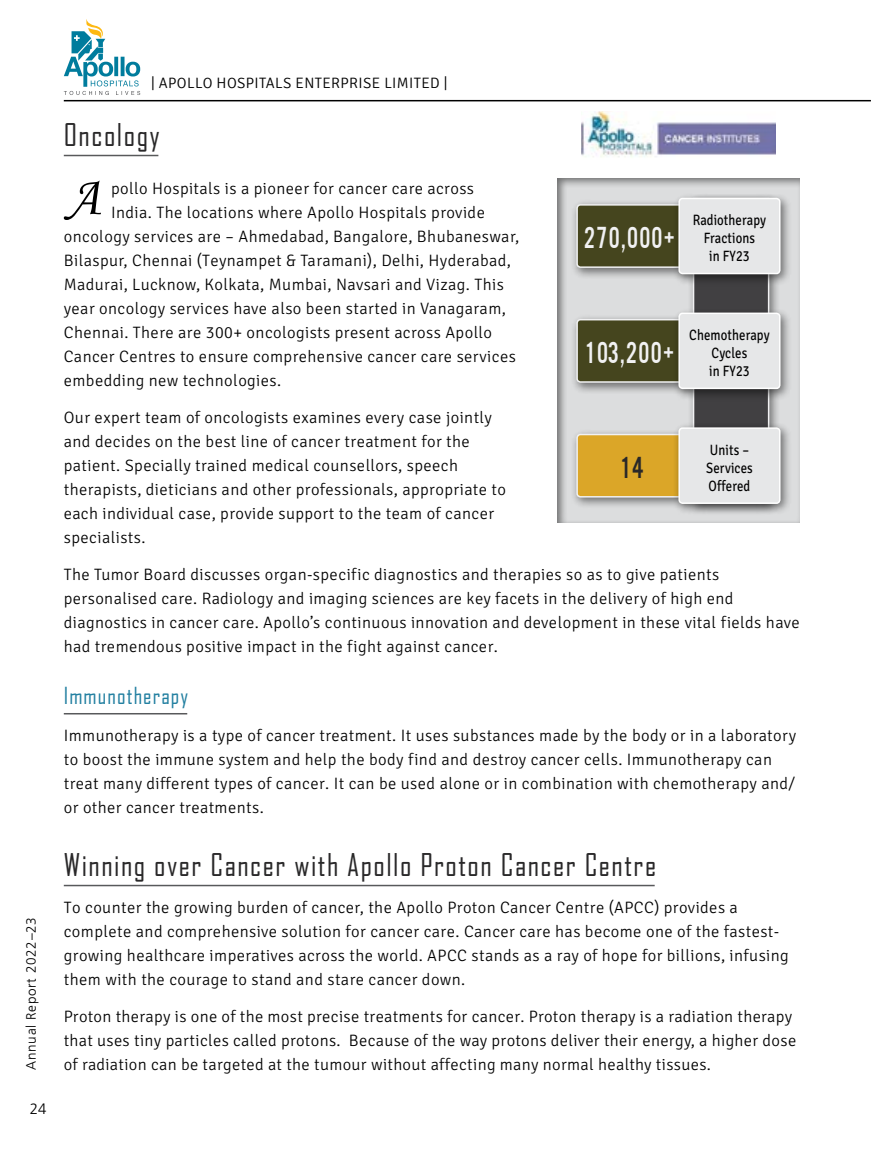
<style>
.page{position:relative;width:872px;height:1161px;background:#fff}
.page>*{position:absolute;margin:0;border:0;box-sizing:border-box;transform-origin:0 0}
.t1{font:54.3px "Monotype Corsiva";color:#000}
.t2{font:31.5px "U.S.101";letter-spacing:.05em;color:#f1f1f2;scale:.85 1}
.t3{font:31.5px "U.S.101";color:#292829;scale:.85 1}
.t4{font:30px "Agency FB";letter-spacing:.05em;color:#292829}
.t5{font:22.5px "Agency FB";color:#2380a1}
.t6{font:300 16.5px/24px "Signika Negative";letter-spacing:.025em;color:#000}
.t7{font:15px/18px "Signika Negative";letter-spacing:.01em;color:#000;text-align:center;scale:.85 1}
.t8{font:300 15px "Signika";letter-spacing:.025em;color:#000}
.t9{font:500 15px "AG Foreigner Light Plain";color:#000}
.t10{font:500 13.5px "AG Foreigner Light Plain";letter-spacing:.05em;color:#000}
</style>
<div class="page">
<svg style="left:64px;top:19px;width:76px;height:76px"></svg>
<hr style="left:64px;top:100px;width:807px;height:1px;background:#000">
<img style="left:581px;top:111px;width:194px;height:46px">
<hr style="left:64px;top:155px;width:94px;height:1px;background:#58595b">
<hr style="left:64px;top:713px;width:123px;height:1px;background:#58595b">
<hr style="left:64px;top:885px;width:590px;height:1px;background:#58595b">
<div style="left:544px;top:165px;width:269px;height:359px;background:#000;opacity:.5"></div>
<div style="left:688px;top:193px;width:93px;height:323px;background:#000;opacity:.5"></div>
<div style="left:693px;top:198px;width:76px;height:306px;background:#414042;border:2px solid #f1f1f2"></div>
<div style="left:571px;top:200px;width:131px;height:79px;background:#000;opacity:.5"></div>
<div style="left:577px;top:205px;width:113px;height:62px;background:#45451e;border-radius:4px"></div>
<div style="left:576px;top:204px;width:115px;height:64px;border:2px solid #f1f1f2;border-radius:4px"></div>
<div style="left:673px;top:193px;width:119px;height:93px;background:#000;opacity:.5"></div>
<div style="left:679px;top:198px;width:100px;height:76px;background:#e6e7e8;border-radius:4px"></div>
<div style="left:678px;top:198px;width:102px;height:76px;border:2px solid #fff;border-radius:4px"></div>
<div style="left:571px;top:429px;width:131px;height:80px;background:#000;opacity:.5"></div>
<div style="left:577px;top:434px;width:113px;height:63px;background:#dba628;border-radius:4px"></div>
<div style="left:576px;top:434px;width:115px;height:63px;border:2px solid #f1f1f2;border-radius:4px"></div>
<div style="left:673px;top:423px;width:119px;height:93px;background:#000;opacity:.5"></div>
<div style="left:679px;top:428px;width:100px;height:75px;background:#e6e7e8;border-radius:4px"></div>
<div style="left:678px;top:427px;width:102px;height:77px;border:2px solid #fff;border-radius:4px"></div>
<div style="left:571px;top:314px;width:131px;height:80px;background:#000;opacity:.5"></div>
<div style="left:577px;top:320px;width:113px;height:62px;background:#45451e;border-radius:4px"></div>
<div style="left:576px;top:319px;width:115px;height:64px;border:2px solid #f1f1f2;border-radius:4px"></div>
<div style="left:673px;top:308px;width:119px;height:93px;background:#000;opacity:.5"></div>
<div style="left:679px;top:313px;width:100px;height:75px;background:#e6e7e8;border-radius:4px"></div>
<div style="left:678px;top:313px;width:102px;height:76px;border:2px solid #fff;border-radius:4px"></div>
<p class="t10" style="left:24px;top:1069px;width:154px;rotate:-90deg">Annual Report 2022–23</p>
<p class="t9" style="left:30px;top:1101px;width:18px">24</p>
<p class="t8" style="left:151px;top:75px;width:298px">| APOLLO HOSPITALS ENTERPRISE LIMITED |</p>
<h3 class="t4" style="left:64px;top:117px;width:98px">Oncology</h3>
<h1 class="t1" style="left:67px;top:164px;width:35px">A</h1>
<p class="t6" style="left:111px;top:177px;width:364px">pollo Hospitals is a pioneer for cancer care across</p>
<p class="t6" style="left:111px;top:201px;width:375px">India. The locations where Apollo Hospitals provide</p>
<p class="t6" style="left:64px;top:225px;width:457px">oncology services are – Ahmedabad, Bangalore, Bhubaneswar,</p>
<p class="t6" style="left:64px;top:249px;width:449px">Bilaspur, Chennai (Teynampet &amp; Taramani), Delhi, Hyderabad,</p>
<p class="t6" style="left:64px;top:273px;width:441px">Madurai, Lucknow, Kolkata, Mumbai, Navsari and Vizag. This</p>
<p class="t6" style="left:64px;top:297px;width:443px">year oncology services have also been started in Vanagaram,</p>
<p class="t6" style="left:64px;top:321px;width:430px">Chennai. There are 300+ oncologists present across Apollo</p>
<p class="t6" style="left:64px;top:345px;width:453px">Cancer Centres to ensure comprehensive cancer care services</p>
<p class="t6" style="left:64px;top:369px;width:219px">embedding new technologies.</p>
<p class="t6" style="left:64px;top:406px;width:444px">Our expert team of oncologists examines every case jointly and decides on the best line of cancer treatment for the patient. Specially trained medical counsellors, speech therapists, dieticians and other professionals, appropriate to each individual case, provide support to the team of cancer specialists.</p>
<p class="t6" style="left:64px;top:563px;width:737px">The Tumor Board discusses organ-specific diagnostics and therapies so as to give patients personalised care. Radiology and imaging sciences are key facets in the delivery of high end diagnostics in cancer care. Apollo’s continuous innovation and development in these vital fields have had tremendous positive impact in the fight against cancer.</p>
<h3 class="t5" style="left:64px;top:682px;width:126px">Immunotherapy</h3>
<p class="t6" style="left:64px;top:724px;width:734px">Immunotherapy is a type of cancer treatment. It uses substances made by the body or in a laboratory to boost the immune system and help the body find and destroy cancer cells. Immunotherapy can treat many different types of cancer. It can be used alone or in combination with chemotherapy and/ or other cancer treatments.</p>
<h3 class="t4" style="left:64px;top:847px;width:594px">Winning over Cancer with Apollo Proton Cancer Centre</h3>
<p class="t6" style="left:64px;top:896px;width:726px">To counter the growing burden of cancer, the Apollo Proton Cancer Centre (APCC) provides a complete and comprehensive solution for cancer care. Cancer care has become one of the fastest&shy;growing healthcare imperatives across the world. APCC stands as a ray of hope for billions, infusing them with the courage to stand and stare cancer down.</p>
<p class="t6" style="left:64px;top:1004px;width:734px">Proton therapy is one of the most precise treatments for cancer. Proton therapy is a radiation therapy that uses tiny particles called protons. Because of the way protons deliver their energy, a higher dose of radiation can be targeted at the tumour without affecting many normal healthy tissues.</p>
<p class="t7" style="left:693px;top:211px;width:88px">Radiotherapy<br>Fractions<br>in FY23</p>
<h2 class="t2" style="left:584px;top:221px;width:108px">270,000+</h2>
<p class="t7" style="left:689px;top:326px;width:96px">Chemotherapy<br>Cycles<br>in FY23</p>
<h2 class="t2" style="left:585px;top:336px;width:107px">103,200+</h2>
<p class="t7" style="left:706px;top:441px;width:56px;text-align:left">Units –<br>Services<br>Offered</p>
<h2 class="t3" style="left:620px;top:451px;width:29px">14</h2>
</div>
